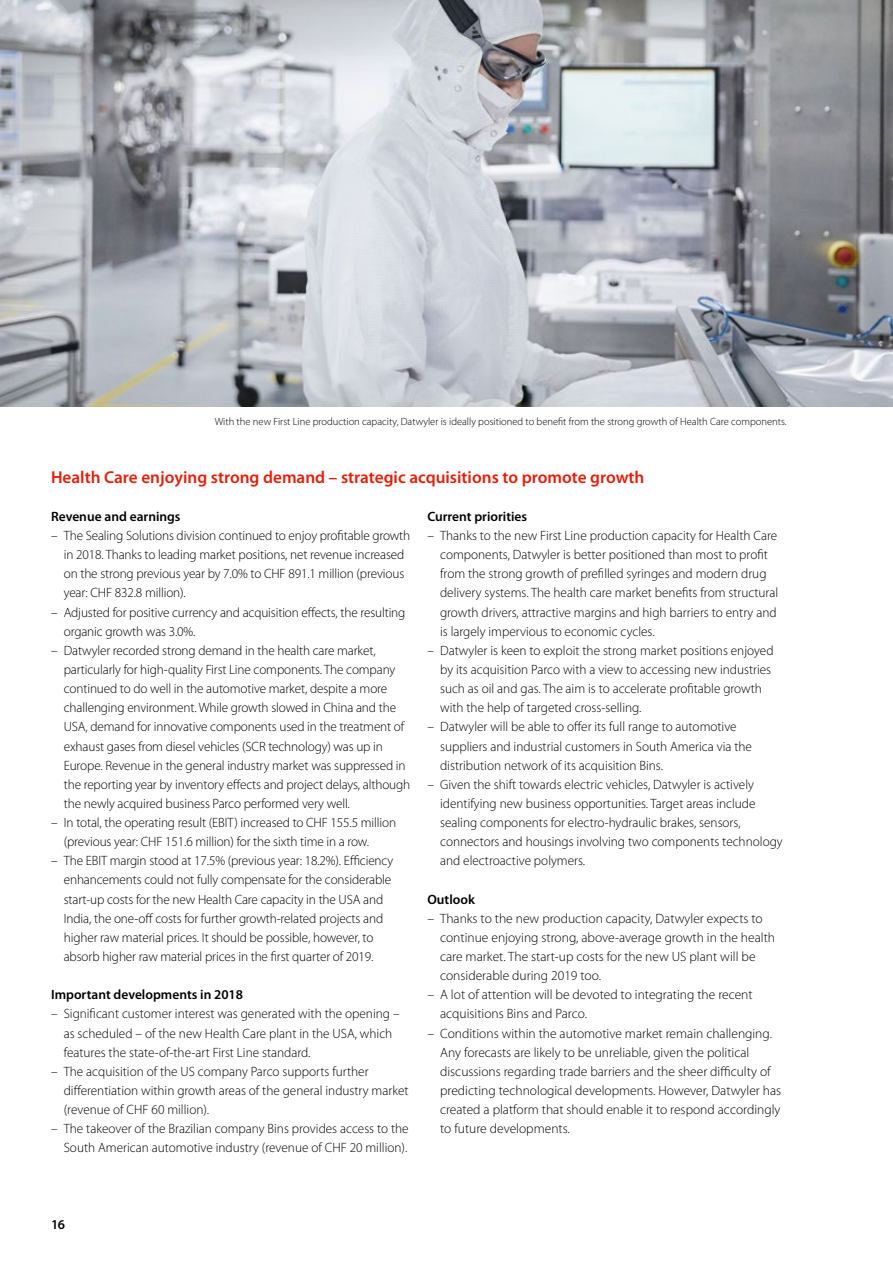
<style>
.page{position:relative;width:893px;height:1263px;background:#fff}
.page>*{position:absolute;margin:0;border:0;box-sizing:border-box;transform-origin:0 0}
.t1{font:600 17.25px "Myriad Pro";color:#e41e0a}
.t2{font:300 13.5px/19.2px "Myriad Pro";color:#000}
.t3{font:600 13.5px "Myriad Pro";color:#000}
.t4{font:300 10.5px "Myriad Pro";color:#000}
</style>
<div class="page">
<img style="left:0;top:0;width:893px;height:406px">
<p class="t4" style="left:215px;top:416px;width:573px">With the new First Line production capacity, Datwyler is ideally positioned to benefit from the strong growth of Health Care components.</p>
<p class="t1" style="left:51px;top:467px;width:595px">Health Care enjoying strong demand – strategic acquisitions to promote growth</p>
<p class="t3" style="left:51px;top:509px;width:131px">Revenue and earnings</p>
<p class="t2" style="left:64px;top:526px;width:348px;text-indent:-13px">– The Sealing Solutions division continued to enjoy profitable growth in 2018. Thanks to leading market positions, net revenue increased on the strong previous year by 7.0% to CHF 891.1 million (previous year: CHF 832.8 million).</p>
<p class="t2" style="left:64px;top:603px;width:343px;text-indent:-13px">– Adjusted for positive currency and acquisition effects, the resulting organic growth was 3.0%.</p>
<p class="t2" style="left:64px;top:641px;width:348px;text-indent:-13px">– Datwyler recorded strong demand in the health care market, particularly for high-quality First Line components. The company continued to do well in the automotive market, despite a more challenging environment. While growth slowed in China and the USA, demand for innovative components used in the treatment of exhaust gases from diesel vehicles (SCR technology) was up in Europe. Revenue in the general industry market was suppressed in the reporting year by inventory effects and project delays, although the newly acquired business Parco performed very well.</p>
<p class="t2" style="left:64px;top:813px;width:334px;text-indent:-13px">– In total, the operating result (EBIT) increased to CHF 155.5 million (previous year: CHF 151.6 million) for the sixth time in a row.</p>
<p class="t2" style="left:64px;top:851px;width:331px;text-indent:-13px">– The EBIT margin stood at 17.5% (previous year: 18.2%). Efficiency enhancements could not fully compensate for the considerable start-up costs for the new Health Care capacity in the USA and India, the one-off costs for further growth-related projects and higher raw material prices. It should be possible, however, to absorb higher raw material prices in the first quarter of 2019.</p>
<p class="t3" style="left:51px;top:987px;width:194px">Important developments in 2018</p>
<p class="t2" style="left:64px;top:1004px;width:337px;text-indent:-13px">– Significant customer interest was generated with the opening – as scheduled – of the new Health Care plant in the USA, which features the state-of-the-art First Line standard.</p>
<p class="t2" style="left:64px;top:1062px;width:346px;text-indent:-13px">– The acquisition of the US company Parco supports further differentiation within growth areas of the general industry market (revenue of CHF 60 million).</p>
<p class="t2" style="left:51px;top:1119px;width:359px;text-align:right">– The takeover of the Brazilian company Bins provides access to the<br>South American automotive industry (revenue of CHF 20 million).</p>
<p class="t3" style="left:427px;top:509px;width:101px">Current priorities</p>
<p class="t2" style="left:440px;top:526px;width:340px;text-indent:-13px">– Thanks to the new First Line production capacity for Health Care components, Datwyler is better positioned than most to profit from the strong growth of prefilled syringes and modern drug delivery systems. The health care market benefits from structural growth drivers, attractive margins and high barriers to entry and is largely impervious to economic cycles.</p>
<p class="t2" style="left:440px;top:641px;width:335px;text-indent:-13px">– Datwyler is keen to exploit the strong market positions enjoyed by its acquisition Parco with a view to accessing new industries such as oil and gas. The aim is to accelerate profitable growth with the help of targeted cross-selling.</p>
<p class="t2" style="left:440px;top:717px;width:313px;text-indent:-13px">– Datwyler will be able to offer its full range to automotive suppliers and industrial customers in South America via the distribution network of its acquisition Bins.</p>
<p class="t2" style="left:440px;top:775px;width:344px;text-indent:-13px">– Given the shift towards electric vehicles, Datwyler is actively identifying new business opportunities. Target areas include sealing components for electro-hydraulic brakes, sensors, connectors and housings involving two components technology and electroactive polymers.</p>
<p class="t3" style="left:427px;top:892px;width:49px">Outlook</p>
<p class="t2" style="left:440px;top:909px;width:336px;text-indent:-13px">– Thanks to the new production capacity, Datwyler expects to continue enjoying strong, above-average growth in the health care market. The start-up costs for the new US plant will be considerable during 2019 too.</p>
<p class="t2" style="left:440px;top:985px;width:314px;text-indent:-13px">– A lot of attention will be devoted to integrating the recent acquisitions Bins and Parco.</p>
<p class="t2" style="left:440px;top:1024px;width:343px;text-indent:-13px">– Conditions within the automotive market remain challenging.<br>Any forecasts are likely to be unreliable, given the political discussions regarding trade barriers and the sheer difficulty of predicting technological developments. However, Datwyler has created a platform that should enable it to respond accordingly to future developments.</p>
<p class="t3" style="left:51px;top:1217px;width:15px">16</p>
</div>
